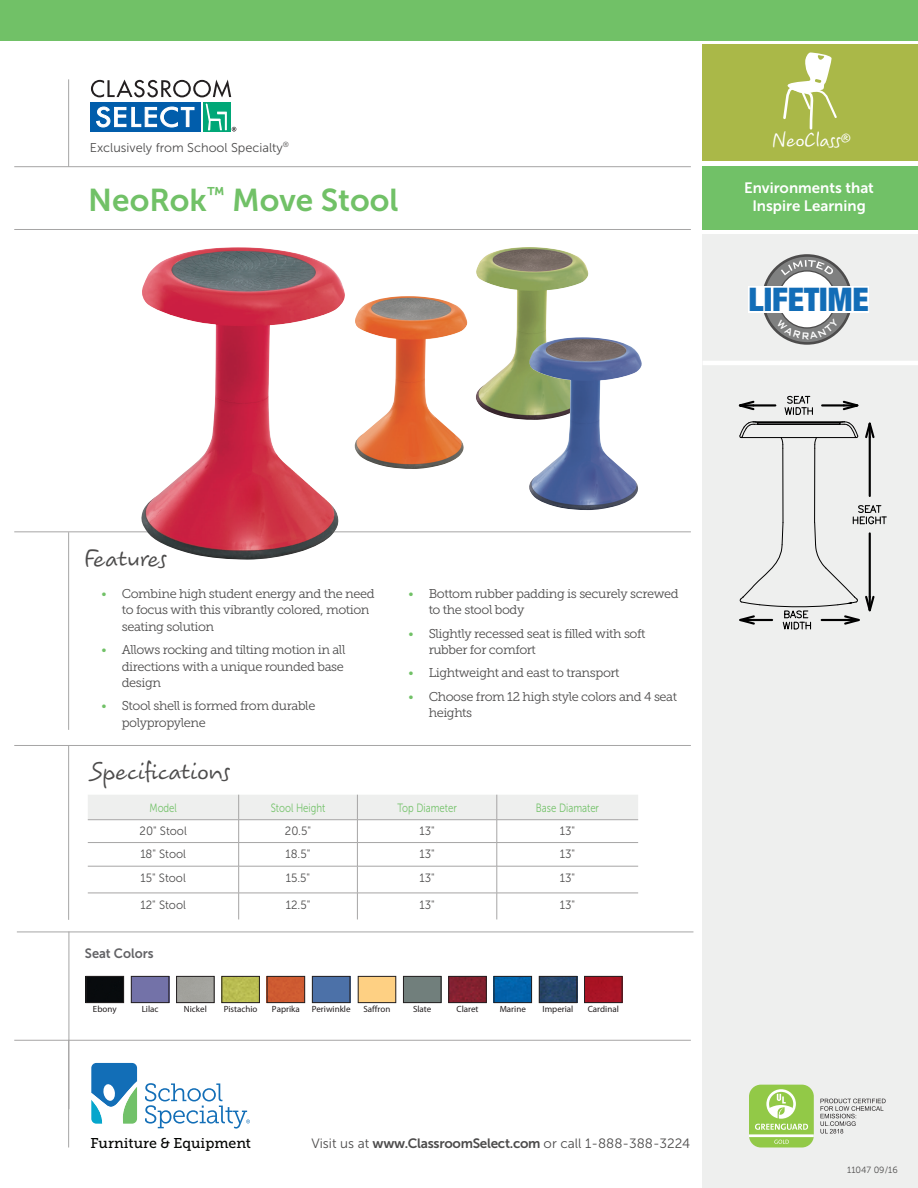
<style>
.page{position:relative;width:918px;height:1188px;background:#fff}
.page>*{position:absolute;margin:0;border:0;box-sizing:border-box;transform-origin:0 0}
.t1{font:900 condensed 32.55px "Helvetica Neue LT Std";color:#126db7}
.t2{font:31.5px "Museo Sans 700";color:#71c167}
.t3{font:27px "Koorkin Std";color:#4d4c4c}
.t4{font:21px "Koorkin Std";color:#fff}
.t5{font:15px/18px "Museo Sans 700";color:#fff;text-align:center}
.t6{font:14.1px "Museo Slab 500";color:#040503}
.t7{font:13.5px "Museo Sans 300";color:#4d4c4c}
.t8{font:13.5px "Museo Sans 700";color:#636366;scale:.95 1}
.t9{font:12.75px/16.5px "Museo Slab 300";letter-spacing:-.03em;color:#4d4c4c}
.t10{font:12.75px "Museo Sans 300";color:#4d4c4c}
.t11{font:12px "Museo Sans 300";color:#4d4c4c;scale:.95 1}
.t12{font:12px "Museo Sans 300";color:#71c167;scale:.8 1}
.t13{font:9px "Myriad Pro";color:#231f20}
.t14{font:9px "Museo Sans 300";color:#4d4c4c}
.s1{color:#71c167}
.s2{font-family:"Museo Sans 700"}
</style>
<div class="page">
<div style="left:702px;top:234px;width:216px;height:954px;background:#eeefee"></div>
<div style="left:702px;top:166px;width:216px;height:64px;background:#71c167"></div>
<svg style="left:91px;top:80px;width:145px;height:52px"></svg>
<div style="left:0;top:0;width:918px;height:40px;background:#71c167"></div>
<hr style="left:14px;top:166px;width:677px;height:1px;background:#a6a5a5">
<hr style="left:68px;top:79px;width:1px;height:88px;background:#a6a5a5">
<hr style="left:14px;top:229px;width:677px;height:1px;background:#a6a5a5">
<hr style="left:68px;top:532px;width:1px;height:198px;background:#a6a5a5">
<hr style="left:14px;top:531px;width:677px;height:1px;background:#a6a5a5">
<hr style="left:68px;top:1040px;width:1px;height:107px;background:#a6a5a5">
<hr style="left:14px;top:1040px;width:677px;height:1px;background:#a6a5a5">
<svg style="left:91px;top:1063px;width:46px;height:61px"></svg>
<svg style="left:145px;top:1083px;width:105px;height:46px"></svg>
<svg style="left:763px;top:255px;width:88px;height:88px"></svg>
<div style="left:762px;top:254px;width:90px;height:91px;border:3px solid #4d4c4c;border-radius:50%"></div>
<div style="left:779px;top:271px;width:57px;height:57px;background:#fff;border-radius:50%"></div>
<div style="left:748px;top:286px;width:121px;height:26px;background:#fff"></div>
<svg style="left:781px;top:260px;width:53px;height:15px"></svg>
<div style="left:702px;top:44px;width:216px;height:117px;background:#aab848"></div>
<svg style="left:783px;top:53px;width:54px;height:77px"></svg>
<hr style="left:703px;top:361px;width:215px;height:4px;background:#fff">
<img style="left:354px;top:296px;width:114px;height:173px">
<img style="left:141px;top:247px;width:204px;height:313px">
<hr style="left:68px;top:746px;width:1px;height:174px;background:#a6a5a5">
<svg style="left:88px;top:795px;width:550px;height:124px"></svg>
<hr style="left:14px;top:745px;width:677px;height:1px;background:#a6a5a5">
<div style="left:749px;top:1085px;width:65px;height:62px;background:#92c947;border-radius:12px"></div>
<hr style="left:749px;top:1134px;width:65px;height:3px;background:#fff">
<svg style="left:774px;top:1140px;width:15px;height:4px"></svg>
<svg style="left:755px;top:1089px;width:53px;height:41px"></svg>
<svg style="left:820px;top:1099px;width:66px;height:35px"></svg>
<hr style="left:69px;top:932px;width:1px;height:177px;background:#a6a5a5">
<hr style="left:17px;top:932px;width:676px;height:1px;background:#a6a5a5">
<img style="left:476px;top:247px;width:113px;height:173px">
<img style="left:529px;top:337px;width:113px;height:173px">
<hr style="left:783px;top:448px;width:1px;height:75px;background:#000">
<hr style="left:814px;top:448px;width:1px;height:75px;background:#000">
<hr style="left:869px;top:437px;width:2px;height:59px;background:#000">
<svg style="left:738px;top:395px;width:137px;height:53px"></svg>
<svg style="left:739px;top:503px;width:147px;height:127px"></svg>
<div style="left:358px;top:976px;width:38px;height:27px;border:1px solid #231f20"></div>
<div style="left:403px;top:976px;width:38px;height:27px;border:1px solid #231f20"></div>
<img style="left:451px;top:978px;width:34px;height:23px">
<div style="left:449px;top:976px;width:38px;height:27px;border:1px solid #231f20"></div>
<img style="left:496px;top:978px;width:34px;height:23px">
<div style="left:494px;top:976px;width:38px;height:27px;border:1px solid #231f20"></div>
<img style="left:541px;top:978px;width:34px;height:23px">
<div style="left:539px;top:976px;width:38px;height:27px;border:1px solid #231f20"></div>
<img style="left:586px;top:978px;width:34px;height:23px">
<div style="left:584px;top:976px;width:38px;height:27px;border:1px solid #231f20"></div>
<img style="left:88px;top:978px;width:34px;height:23px">
<div style="left:86px;top:976px;width:38px;height:27px;border:1px solid #231f20"></div>
<div style="left:131px;top:976px;width:38px;height:27px;border:1px solid #231f20"></div>
<div style="left:176px;top:976px;width:38px;height:27px;border:1px solid #231f20"></div>
<img style="left:224px;top:978px;width:34px;height:23px">
<div style="left:222px;top:976px;width:38px;height:27px;border:1px solid #231f20"></div>
<img style="left:269px;top:978px;width:34px;height:23px">
<div style="left:267px;top:976px;width:38px;height:27px;border:1px solid #231f20"></div>
<img style="left:314px;top:978px;width:34px;height:23px">
<div style="left:312px;top:976px;width:38px;height:27px;border:1px solid #231f20"></div>
<svg style="left:776px;top:319px;width:63px;height:20px"></svg>
<p class="t10" style="left:90px;top:140px;width:201px">Exclusively from School Specialty<sup>®</sup></p>
<p class="t2" style="left:88px;top:182px;width:312px">NeoRok<sup>™</sup> Move Stool</p>
<p class="t4" style="left:772px;top:129px;width:81px">NeoClass®</p>
<p class="t5" style="left:744px;top:179px;width:131px">Environments that<br>Inspire Learning</p>
<p class="t1" style="left:749px;top:279px;width:122px">LIFETIME</p>
<p class="t3" style="left:84px;top:544px;width:84px">Features</p>
<p class="t9" style="left:122px;top:585px;width:254px;text-indent:-20px"><span class="s1">•</span> Combine high student energy and the need to focus with this vibrantly colored, motion seating solution</p>
<p class="t9" style="left:122px;top:642px;width:225px;text-align:justify;text-indent:-20px"><span class="s1">•</span> Allows rocking and tilting motion in all directions with a unique rounded base design</p>
<p class="t9" style="left:122px;top:698px;width:195px;text-indent:-20px"><span class="s1">•</span> Stool shell is formed from durable polypropylene</p>
<p class="t3" style="left:91px;top:757px;width:141px">Specifications</p>
<p class="t9" style="left:429px;top:585px;width:251px;text-indent:-20px"><span class="s1">•</span> Bottom rubber padding is securely screwed to the stool body</p>
<p class="t9" style="left:429px;top:625px;width:218px;text-indent:-20px"><span class="s1">•</span> Slightly recessed seat is filled with soft rubber for comfort</p>
<p class="t9" style="left:408px;top:665px;width:213px"><span class="s1">•</span> Lightweight and east to transport</p>
<p class="t9" style="left:429px;top:688px;width:250px;text-indent:-20px"><span class="s1">•</span> Choose from 12 high style colors and 4 seat heights</p>
<p class="t12" style="left:149px;top:801px;width:36px">Model</p>
<p class="t12" style="left:271px;top:801px;width:70px">Stool Height</p>
<p class="t12" style="left:397px;top:801px;width:76px">Top Diameter</p>
<p class="t12" style="left:536px;top:801px;width:80px">Base Diamater</p>
<p class="t11" style="left:140px;top:825px;width:51px">20" Stool</p>
<p class="t11" style="left:285px;top:825px;width:29px">20.5"</p>
<p class="t11" style="left:419px;top:825px;width:18px">13"</p>
<p class="t11" style="left:560px;top:825px;width:18px">13"</p>
<p class="t11" style="left:140px;top:848px;width:50px">18" Stool</p>
<p class="t11" style="left:286px;top:848px;width:28px">18.5"</p>
<p class="t11" style="left:419px;top:848px;width:18px">13"</p>
<p class="t11" style="left:560px;top:848px;width:18px">13"</p>
<p class="t11" style="left:141px;top:871px;width:49px">15" Stool</p>
<p class="t11" style="left:286px;top:871px;width:27px">15.5"</p>
<p class="t11" style="left:419px;top:871px;width:18px">13"</p>
<p class="t11" style="left:560px;top:871px;width:18px">13"</p>
<p class="t11" style="left:141px;top:898px;width:49px">12" Stool</p>
<p class="t11" style="left:286px;top:898px;width:27px">12.5"</p>
<p class="t11" style="left:419px;top:898px;width:18px">13"</p>
<p class="t11" style="left:560px;top:898px;width:18px">13"</p>
<p class="t8" style="left:85px;top:946px;width:74px">Seat Colors</p>
<p class="t13" style="left:93px;top:1003px;width:25px">Ebony</p>
<p class="t13" style="left:142px;top:1003px;width:18px">Lilac</p>
<p class="t13" style="left:184px;top:1003px;width:24px">Nickel</p>
<p class="t13" style="left:224px;top:1003px;width:35px">Pistachio</p>
<p class="t13" style="left:272px;top:1003px;width:29px">Paprika</p>
<p class="t13" style="left:312px;top:1003px;width:40px">Periwinkle</p>
<p class="t13" style="left:364px;top:1003px;width:28px">Saffron</p>
<p class="t13" style="left:413px;top:1003px;width:20px">Slate</p>
<p class="t13" style="left:456px;top:1003px;width:24px">Claret</p>
<p class="t13" style="left:500px;top:1003px;width:28px">Marine</p>
<p class="t13" style="left:543px;top:1003px;width:32px">Imperial</p>
<p class="t13" style="left:588px;top:1003px;width:33px">Cardinal</p>
<p class="t6" style="left:90px;top:1135px;width:162px">Furniture &amp; Equipment</p>
<p class="t7" style="left:312px;top:1136px;width:380px">Visit us at <span class="s2">www.ClassroomSelect.com</span> or call 1-888-388-3224</p>
<p class="t14" style="left:847px;top:1165px;width:52px">11047 09/16</p>
</div>
